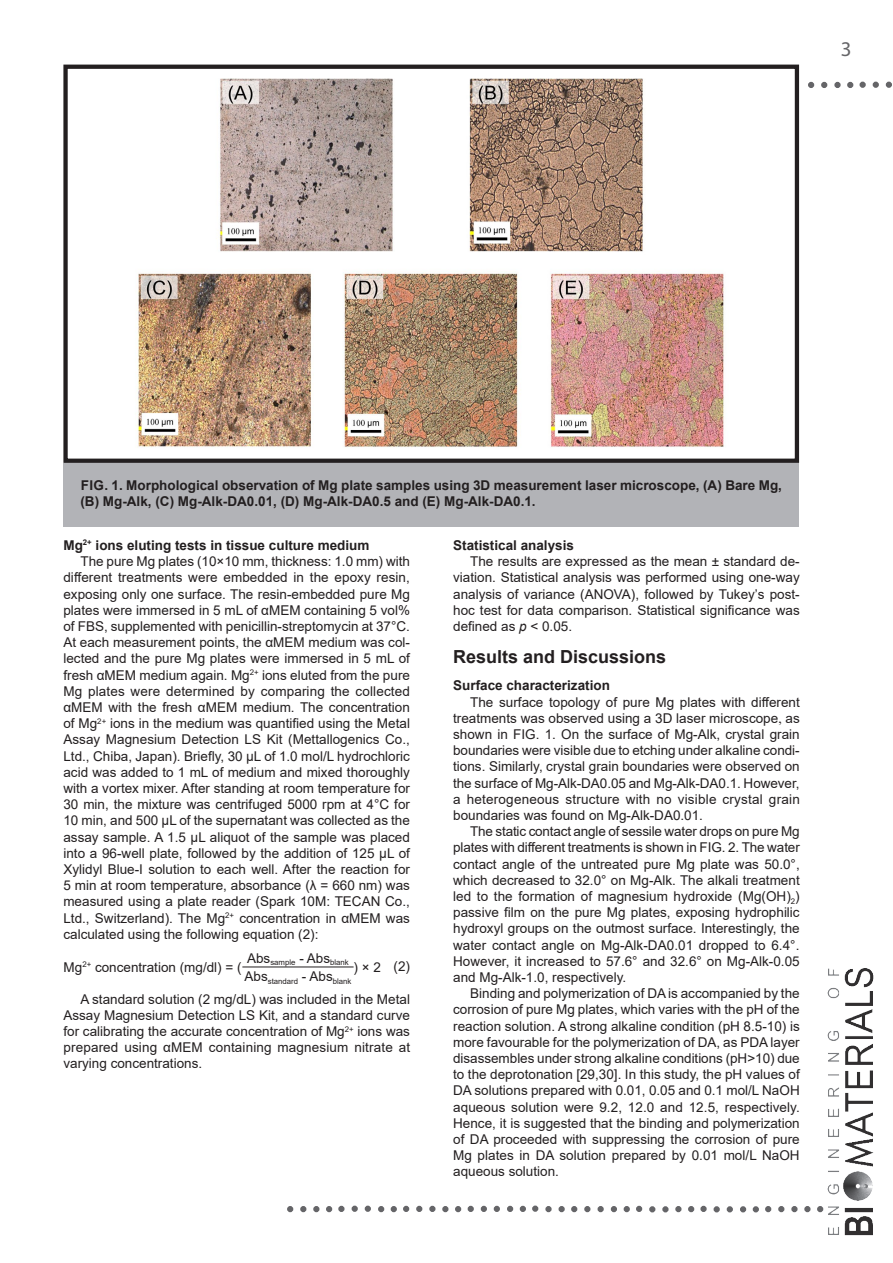
<style>
.page{position:relative;width:893px;height:1263px;background:#fff}
.page>*{position:absolute;margin:0;border:0;box-sizing:border-box;transform-origin:0 0}
.t1{font:21px "Myriad Pro";color:#656568}
.t2{font:700 18px "Arial";color:#231f20}
.t3{font:13.5px/16.2px "Arial";color:#231f20;text-align:justify}
.t4{font:700 13.5px/15.8px "Arial";color:#231f20}
.t5{font:7.8px "Arial";color:#231f20}
.s1{font-style:italic}
.s2{font-family:"Times New Roman"}
</style>
<div class="page">
<svg style="left:873px;top:82px;width:6px;height:6px"></svg>
<svg style="left:886px;top:82px;width:6px;height:6px"></svg>
<div style="left:859px;top:82px;width:7px;height:6px;border:2px solid #656568;border-radius:50%"></div>
<svg style="left:847px;top:82px;width:6px;height:6px"></svg>
<div style="left:834px;top:82px;width:7px;height:6px;border:2px solid #656568;border-radius:50%"></div>
<svg style="left:808px;top:82px;width:6px;height:6px"></svg>
<svg style="left:821px;top:82px;width:6px;height:6px"></svg>
<div style="left:545px;top:1206px;width:7px;height:6px;border:2px solid #656568;border-radius:50%"></div>
<div style="left:558px;top:1206px;width:7px;height:6px;border:2px solid #656568;border-radius:50%"></div>
<div style="left:532px;top:1205px;width:6px;height:7px;border:2px solid #656568;border-radius:50%"></div>
<svg style="left:520px;top:1206px;width:6px;height:6px"></svg>
<svg style="left:507px;top:1206px;width:6px;height:6px"></svg>
<svg style="left:481px;top:1206px;width:6px;height:6px"></svg>
<svg style="left:494px;top:1206px;width:6px;height:6px"></svg>
<svg style="left:468px;top:1206px;width:6px;height:6px"></svg>
<svg style="left:455px;top:1206px;width:6px;height:6px"></svg>
<svg style="left:442px;top:1206px;width:6px;height:6px"></svg>
<svg style="left:416px;top:1206px;width:6px;height:6px"></svg>
<svg style="left:429px;top:1206px;width:6px;height:6px"></svg>
<svg style="left:403px;top:1206px;width:6px;height:6px"></svg>
<svg style="left:391px;top:1206px;width:6px;height:6px"></svg>
<svg style="left:378px;top:1206px;width:6px;height:6px"></svg>
<div style="left:352px;top:1205px;width:6px;height:7px;border:2px solid #656568;border-radius:50%"></div>
<div style="left:365px;top:1205px;width:6px;height:7px;border:2px solid #656568;border-radius:50%"></div>
<div style="left:338px;top:1206px;width:7px;height:6px;border:2px solid #656568;border-radius:50%"></div>
<svg style="left:326px;top:1206px;width:6px;height:6px"></svg>
<svg style="left:313px;top:1206px;width:6px;height:6px"></svg>
<svg style="left:287px;top:1206px;width:6px;height:6px"></svg>
<svg style="left:300px;top:1206px;width:6px;height:6px"></svg>
<svg style="left:817px;top:1206px;width:6px;height:6px"></svg>
<svg style="left:804px;top:1206px;width:6px;height:6px"></svg>
<svg style="left:778px;top:1206px;width:6px;height:6px"></svg>
<div style="left:791px;top:1206px;width:7px;height:6px;border:2px solid #656568;border-radius:50%"></div>
<svg style="left:765px;top:1206px;width:6px;height:6px"></svg>
<svg style="left:753px;top:1206px;width:6px;height:6px"></svg>
<svg style="left:740px;top:1206px;width:6px;height:6px"></svg>
<svg style="left:714px;top:1206px;width:6px;height:6px"></svg>
<svg style="left:727px;top:1206px;width:6px;height:6px"></svg>
<div style="left:700px;top:1206px;width:7px;height:6px;border:2px solid #656568;border-radius:50%"></div>
<svg style="left:688px;top:1206px;width:6px;height:6px"></svg>
<svg style="left:675px;top:1206px;width:6px;height:6px"></svg>
<svg style="left:649px;top:1206px;width:6px;height:6px"></svg>
<div style="left:662px;top:1206px;width:7px;height:6px;border:2px solid #656568;border-radius:50%"></div>
<svg style="left:636px;top:1206px;width:6px;height:6px"></svg>
<svg style="left:624px;top:1206px;width:6px;height:6px"></svg>
<svg style="left:611px;top:1206px;width:6px;height:6px"></svg>
<svg style="left:584px;top:1206px;width:6px;height:6px"></svg>
<div style="left:597px;top:1206px;width:7px;height:6px;border:2px solid #656568;border-radius:50%"></div>
<svg style="left:571px;top:1206px;width:6px;height:6px"></svg>
<img style="left:827px;top:968px;width:47px;height:268px">
<img style="left:137px;top:78px;width:587px;height:370px">
<div style="left:63px;top:65px;width:736px;height:398px;border:4px solid #231f20"></div>
<div style="left:63px;top:463px;width:736px;height:64px;background:#b2b3b7"></div>
<hr style="left:242px;top:966px;width:112px;height:1px;background:#231f20">
<h1 class="t1" style="left:841px;top:36px;width:12px">3</h1>
<p class="t4" style="left:80px;top:478px;width:703px">FIG. 1. Morphological observation of Mg plate samples using 3D measurement laser microscope, (A) Bare Mg, (B) Mg-Alk, (C) Mg-Alk-DA0.01, (D) Mg-Alk-DA0.5 and (E) Mg-Alk-DA0.1.</p>
<p class="t4" style="left:63px;top:537px;width:307px">Mg<sup>2+</sup> ions eluting tests in tissue culture medium</p>
<p class="t3" style="left:80px;top:553px;width:331px">The pure Mg plates (10×10 mm, thickness: 1.0 mm) with</p>
<p class="t3" style="left:63px;top:569px;width:348px">different treatments were embedded in the epoxy resin,</p>
<p class="t3" style="left:63px;top:586px;width:348px">exposing only one surface. The resin-embedded pure Mg</p>
<p class="t3" style="left:63px;top:602px;width:348px">plates were immersed in 5 mL of αMEM containing 5 vol%</p>
<p class="t3" style="left:63px;top:618px;width:348px">of FBS, supplemented with penicillin-streptomycin at 37°C.</p>
<p class="t3" style="left:63px;top:634px;width:348px">At each measurement points, the αMEM medium was col-</p>
<p class="t3" style="left:63px;top:650px;width:348px">lected and the pure Mg plates were immersed in 5 mL of</p>
<p class="t3" style="left:63px;top:667px;width:348px">fresh αMEM medium again. Mg<sup>2+</sup> ions eluted from the pure</p>
<p class="t3" style="left:63px;top:683px;width:348px">Mg plates were determined by comparing the collected</p>
<p class="t3" style="left:63px;top:699px;width:348px">αMEM with the fresh αMEM medium. The concentration</p>
<p class="t3" style="left:63px;top:715px;width:348px">of Mg<sup>2+</sup> ions in the medium was quantified using the Metal</p>
<p class="t3" style="left:63px;top:731px;width:348px">Assay Magnesium Detection LS Kit (Mettallogenics Co.,</p>
<p class="t3" style="left:63px;top:748px;width:348px">Ltd., Chiba, Japan). Briefly, 30 µL of 1.0 mol/L hydrochloric</p>
<p class="t3" style="left:63px;top:764px;width:348px">acid was added to 1 mL of medium and mixed thoroughly</p>
<p class="t3" style="left:63px;top:780px;width:348px">with a vortex mixer. After standing at room temperature for</p>
<p class="t3" style="left:63px;top:796px;width:348px">30 min, the mixture was centrifuged 5000 rpm at 4°C for</p>
<p class="t3" style="left:63px;top:812px;width:348px">10 min, and 500 µL of the supernatant was collected as the</p>
<p class="t3" style="left:63px;top:829px;width:348px">assay sample. A 1.5 µL aliquot of the sample was placed</p>
<p class="t3" style="left:63px;top:845px;width:348px">into a 96-well plate, followed by the addition of 125 µL of</p>
<p class="t3" style="left:63px;top:861px;width:348px">Xylidyl Blue-I solution to each well. After the reaction for</p>
<p class="t3" style="left:63px;top:877px;width:348px">5 min at room temperature, absorbance (λ = 660 nm) was</p>
<p class="t3" style="left:63px;top:893px;width:348px">measured using a plate reader (Spark 10M: TECAN Co.,</p>
<p class="t3" style="left:63px;top:910px;width:348px">Ltd., Switzerland). The Mg<sup>2+</sup> concentration in αMEM was</p>
<p class="t3" style="left:63px;top:926px;width:257px">calculated using the following equation (2):</p>
<p class="t3" style="left:393px;top:958px;width:18px">(2)</p>
<p class="t3" style="left:63px;top:991px;width:348px;text-indent:17px">A standard solution (2 mg/dL) was included in the Metal Assay Magnesium Detection LS Kit, and a standard curve for calibrating the accurate concentration of Mg<sup>2+</sup> ions was prepared using αMEM containing magnesium nitrate at varying concentrations.</p>
<p class="t5" style="left:247px;top:957px;width:103px"><sup>Abs</sup>sample <sup>-</sup> <sup>Abs</sup>blank</p>
<p class="t3" style="left:64px;top:959px;width:180px">Mg<sup>2+</sup> concentration (mg/dl) = (</p>
<p class="t3" style="left:354px;top:959px;width:29px">) × 2</p>
<p class="t5" style="left:244px;top:976px;width:108px"><sup>Abs</sup>standard <sup>-</sup> <sup>Abs</sup>blank</p>
<p class="t4" style="left:453px;top:537px;width:122px">Statistical analysis</p>
<p class="t3" style="left:453px;top:553px;width:348px;text-indent:17px">The results are expressed as the mean ± standard de&shy;viation. Statistical analysis was performed using one-way analysis of variance (ANOVA), followed by Tukey’s post&shy;hoc test for data comparison. Statistical significance was defined as <span class="s1">p</span> &lt; 0.05.</p>
<h2 class="t2" style="left:453px;top:644px;width:215px">Results and Discussions</h2>
<p class="t4" style="left:453px;top:678px;width:158px">Surface characterization</p>
<p class="t3" style="left:453px;top:694px;width:348px;text-indent:17px">The surface topology of pure Mg plates with different treatments was observed using a 3D laser microscope<span class="s2">,</span> as shown in FIG. 1. On the surface of Mg-Alk, crystal grain boundaries were visible due to etching under alkaline condi&shy;tions. Similarly, crystal grain boundaries were observed on the surface of Mg-Alk-DA0.05 and Mg-Alk-DA0.1. However, a heterogeneous structure with no visible crystal grain boundaries was found on Mg-Alk-DA0.01.</p>
<p class="t3" style="left:453px;top:823px;width:348px;text-indent:17px">The static contact angle of sessile water drops on pure Mg plates with different treatments is shown in FIG. 2. The water contact angle of the untreated pure Mg plate was 50.0°, which decreased to 32.0° on Mg-Alk. The alkali treatment led to the formation of magnesium hydroxide (Mg(OH)<sub>2</sub>) passive film on the pure Mg plates, exposing hydrophilic hydroxyl groups on the outmost surface. Interestingly, the water contact angle on Mg-Alk-DA0.01 dropped to 6.4°.<br>However, it increased to 57.6° and 32.6° on Mg-Alk-0.05 and Mg-Alk-1.0, respectively.</p>
<p class="t3" style="left:453px;top:985px;width:348px;text-indent:17px">Binding and polymerization of DA is accompanied by the corrosion of pure Mg plates, which varies with the pH of the reaction solution. A strong alkaline condition (pH 8.5-10) is more favourable for the polymerization of DA, as PDA layer disassembles under strong alkaline conditions (pH&gt;10) due to the deprotonation [29,30]. In this study, the pH values of DA solutions prepared with 0.01, 0.05 and 0.1 mol/L NaOH aqueous solution were 9.2, 12.0 and 12.5, respectively.<br>Hence, it is suggested that the binding and polymerization of DA proceeded with suppressing the corrosion of pure Mg plates in DA solution prepared by 0.01 mol/L NaOH aqueous solution.</p>
</div>
